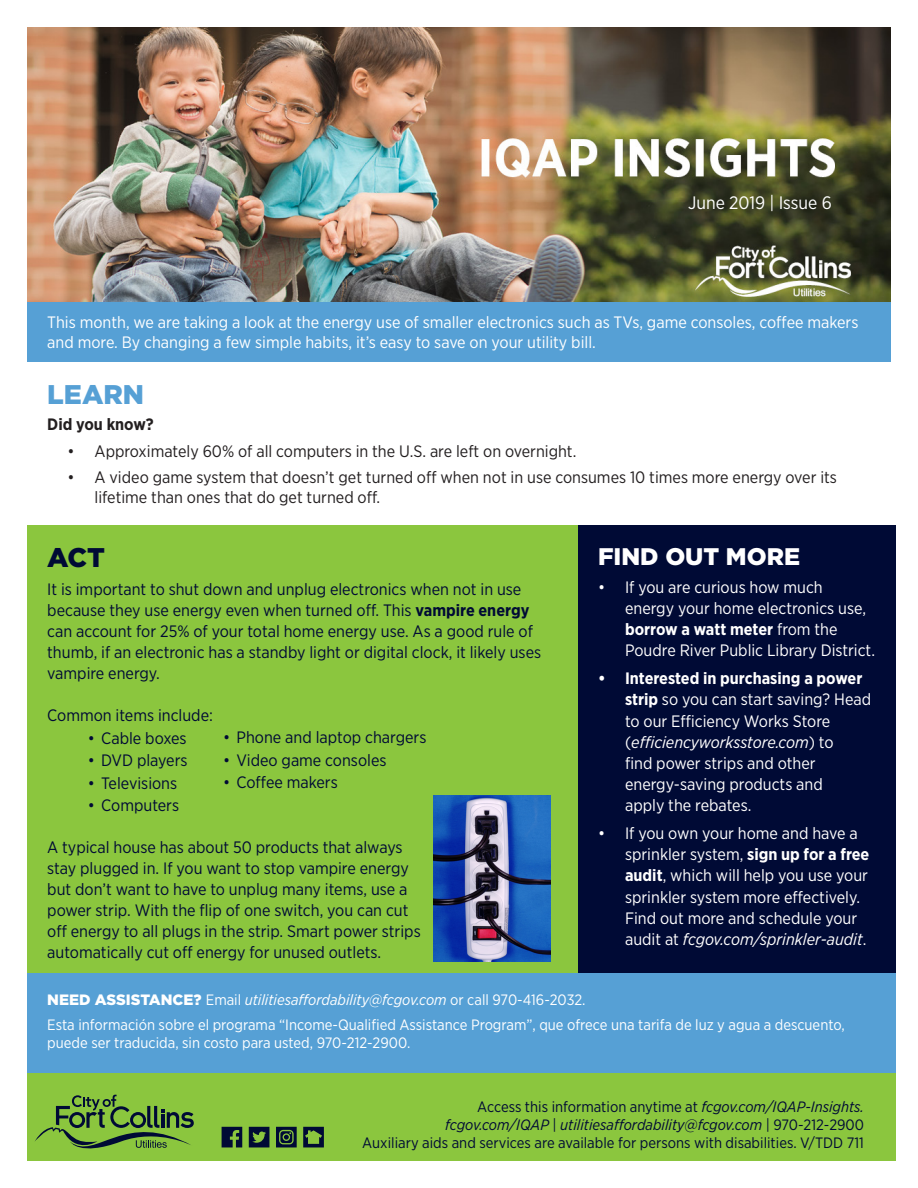
<style>
.page{position:relative;width:918px;height:1188px;background:#fff}
.page>*{position:absolute;margin:0;border:0;box-sizing:border-box;transform-origin:0 0}
.t1{font:900 27px "Gotham";color:#56a0d5}
.t2{font:900 27px "Gotham";color:#000a35}
.t3{font:900 24px "Gotham";color:#fff}
.t4{font:18px "Gotham Narrow";color:#fff}
.t5{font:16.5px/21.1px "Gotham Narrow";color:#fff}
.t6{font:16.5px/21px "Gotham Narrow";color:#000a35}
.t7{font:16.5px/19.8px "Gotham Narrow";color:#231f20}
.t8{font:700 16.5px "Gotham Narrow";color:#231f20}
.t9{font:15px/18px "Gotham Narrow";color:#fff}
.t10{font:15px "Gotham Narrow";color:#000a35}
.t11{font:italic 15px "Gotham Narrow";color:#fff}
.t12{font:italic 15px "Gotham Narrow";color:#000a35}
.s1{font-weight:700}
.s2{font-style:italic}
.s3{font-family:"Gotham";font-weight:900;font-style:normal}
.s4{font-style:normal}
</style>
<div class="page">
<div style="left:27px;top:301px;width:864px;height:74px;background:#56a0d5"></div>
<img style="left:27px;top:27px;width:864px;height:274px">
<div style="left:27px;top:1072px;width:868px;height:89px;background:#8bc63e"></div>
<svg style="left:35px;top:1095px;width:159px;height:53px"></svg>
<svg style="left:303px;top:1127px;width:21px;height:20px"></svg>
<svg style="left:276px;top:1127px;width:21px;height:20px"></svg>
<svg style="left:222px;top:1127px;width:20px;height:20px"></svg>
<svg style="left:249px;top:1127px;width:20px;height:20px"></svg>
<div style="left:27px;top:362px;width:864px;height:164px;background:#fff"></div>
<div style="left:27px;top:526px;width:551px;height:456px;background:#8bc63e"></div>
<div style="left:578px;top:526px;width:317px;height:456px;background:#000a35"></div>
<img style="left:433px;top:796px;width:117px;height:166px">
<div style="left:27px;top:973px;width:868px;height:99px;background:#56a0d5"></div>
<p class="t4" style="left:688px;top:191px;width:145px">June 2019 | Issue 6</p>
<p class="t5" style="left:47px;top:312px;width:813px;line-height:19.8px">This month, we are taking a look at the energy use of smaller electronics such as TVs, game consoles, coffee makers and more. By changing a few simple habits, it’s easy to save on your utility bill.</p>
<p class="t1" style="left:47px;top:376px;width:98px">LEARN</p>
<p class="t8" style="left:47px;top:414px;width:108px">Did you know?</p>
<p class="t7" style="left:68px;top:441px;width:510px">• Approximately 60% of all computers in the U.S. are left on overnight.</p>
<p class="t7" style="left:95px;top:467px;width:744px;text-indent:-27px">• A video game system that doesn’t get turned off when not in use consumes 10 times more energy over its lifetime than ones that do get turned off.</p>
<p class="t2" style="left:47px;top:539px;width:59px">ACT</p>
<p class="t6" style="left:47px;top:579px;width:495px">It is important to shut down and unplug electronics when not in use because they use energy even when turned off. This <span class="s1">vampire energy </span>can account for 25% of your total home energy use. As a good rule of thumb, if an electronic has a standby light or digital clock, it likely uses vampire energy.</p>
<p class="t6" style="left:47px;top:705px;width:167px">Common items include:</p>
<p class="t6" style="left:88px;top:727px;width:100px">• Cable boxes</p>
<p class="t6" style="left:88px;top:750px;width:101px">• DVD players</p>
<p class="t6" style="left:88px;top:772px;width:91px">• Televisions</p>
<p class="t6" style="left:88px;top:795px;width:93px">• Computers</p>
<p class="t6" style="left:47px;top:837px;width:375px">A typical house has about 50 products that always stay plugged in. If you want to stop vampire energy but don’t want to have to unplug many items, use a power strip. With the flip of one switch, you can cut off energy to all plugs in the strip. Smart power strips automatically cut off energy for unused outlets.</p>
<p class="t6" style="left:223px;top:727px;width:205px">• Phone and laptop chargers</p>
<p class="t6" style="left:223px;top:749px;width:165px">• Video game consoles</p>
<p class="t6" style="left:223px;top:772px;width:116px">• Coffee makers</p>
<p class="t3" style="left:598px;top:540px;width:203px">FIND OUT MORE</p>
<p class="t5" style="left:625px;top:576px;width:252px;text-indent:-27px">• If you are curious how much energy your home electronics use, <span class="s1">borrow a watt meter</span> from the<br>Poudre River Public Library District.</p>
<p class="t5" style="left:625px;top:668px;width:248px;text-indent:-27px"><span class="s1">• Interested in purchasing a power strip</span> so you can start saving? Head to our Efficiency Works Store (<span class="s2">efficiencyworksstore.com</span>) to<br>find power strips and other energy-saving products and<br>apply the rebates.</p>
<p class="t5" style="left:625px;top:822px;width:246px;text-indent:-27px">• If you own your home and have a sprinkler system, <span class="s1">sign up for a free audit</span>, which will help you use your sprinkler system more effectively.<br>Find out more and schedule your audit at <span class="s2">fcgov.com/sprinkler-audit</span>.</p>
<p class="t11" style="left:47px;top:991px;width:540px"><span class="s3">NEED ASSISTANCE?</span> <span class="s4">Email</span> utilitiesaffordability@fcgov.com <span class="s4">or call 970-416-2032.</span></p>
<p class="t9" style="left:47px;top:1016px;width:799px">Esta información sobre el programa “Income-Qualified Assistance Program”, que ofrece una tarifa de luz y agua a descuento, puede ser traducida, sin costo para usted, 970-212-2900.</p>
<p class="t10" style="left:477px;top:1097px;width:388px">Access this information anytime at <span class="s2">fcgov.com/IQAP-Insights.</span></p>
<p class="t12" style="left:445px;top:1115px;width:420px">fcgov.com/IQAP <span class="s4">|</span> utilitiesaffordability@fcgov.com <span class="s4">| 970-212-2900</span></p>
<p class="t10" style="left:362px;top:1133px;width:503px">Auxiliary aids and services are available for persons with disabilities. V/TDD 711</p>
</div>
